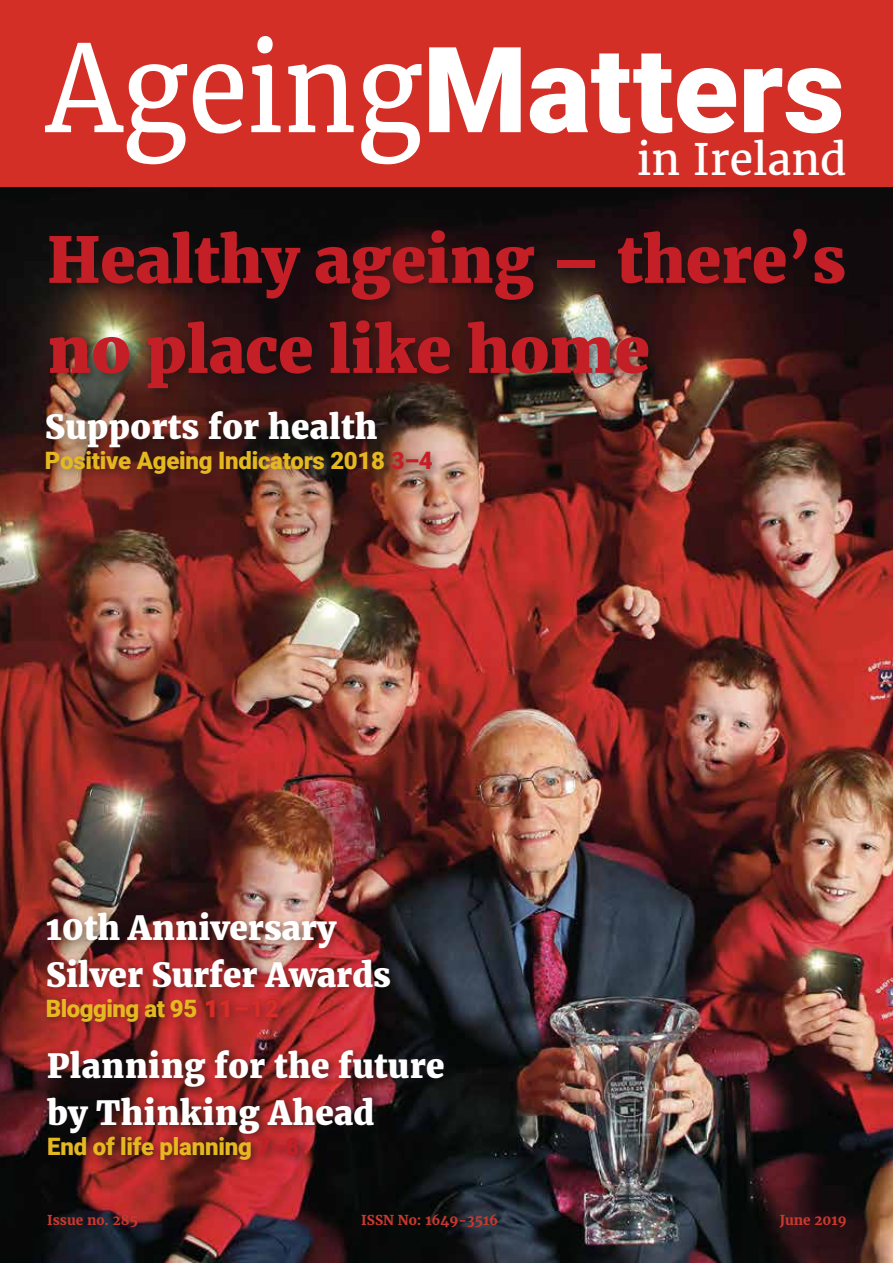
<style>
.page{position:relative;width:893px;height:1263px;background:#fff}
.page>*{position:absolute;margin:0;border:0;box-sizing:border-box;transform-origin:0 0}
.t1{font:900 119.25px "Roboto";color:#fff}
.t2{font:800 63px/90px "Merriweather";color:#c41f27}
.t3{font:42.75px "Merriweather";color:#fff}
.t4{font:800 33px/46.5px "Merriweather";letter-spacing:.01em;color:#fff}
.t5{font:900 24px "Roboto";letter-spacing:-.01em;color:#e5b821}
.t6{font:700 13.5px "Merriweather";color:#c8392f}
.s1{font-family:"Merriweather";font-weight:400}
.s2{color:#c41f27}
.s3{color:#d32f27}
</style>
<div class="page">
<img style="left:0;top:186px;width:893px;height:1077px">
<div style="left:0;top:0;width:893px;height:186px;background:#d32f27"></div>
<div style="left:42px;top:908px;width:359px;height:124px;background:#121212;opacity:.35"></div>
<svg style="left:206px;top:999px;width:24px;height:18px"></svg>
<div style="left:235px;top:1007px;width:14px;height:3px;border:1px solid #c41f27"></div>
<svg style="left:251px;top:999px;width:27px;height:18px"></svg>
<div style="left:46px;top:226px;width:811px;height:175px;background:#121212;opacity:.5"></div>
<div style="left:41px;top:407px;width:402px;height:77px;background:#121212;opacity:.35"></div>
<div style="left:43px;top:1046px;width:412px;height:124px;background:#121212;opacity:.6"></div>
<h1 class="t1" style="left:47px;top:6px;width:799px"><span class="s1">Ageing</span>Matters</h1>
<p class="t3" style="left:637px;top:133px;width:211px">in Ireland</p>
<h2 class="t2" style="left:47px;top:215px;width:800px">Healthy ageing – there’s no place like home</h2>
<p class="t4" style="left:45px;top:404px;width:334px">Supports for health</p>
<p class="t5" style="left:45px;top:443px;width:389px">Positive Ageing Indicators 2018 <span class="s2">3–4</span></p>
<p class="t4" style="left:46px;top:905px;width:347px">10th Anniversary<br>Silver Surfer Awards</p>
<p class="t5" style="left:46px;top:991px;width:234px">Blogging at 95 <span class="s3">11–12</span></p>
<p class="t4" style="left:47px;top:1043px;width:399px">Planning for the future by Thinking Ahead</p>
<p class="t5" style="left:47px;top:1129px;width:254px">End of life planning <span class="s2">7–8</span></p>
<p class="t6" style="left:47px;top:1211px;width:92px">Issue no. 285</p>
<p class="t6" style="left:361px;top:1211px;width:138px">ISSN No: 1649-3516</p>
<p class="t6" style="left:780px;top:1211px;width:68px">June 2019</p>
</div>
